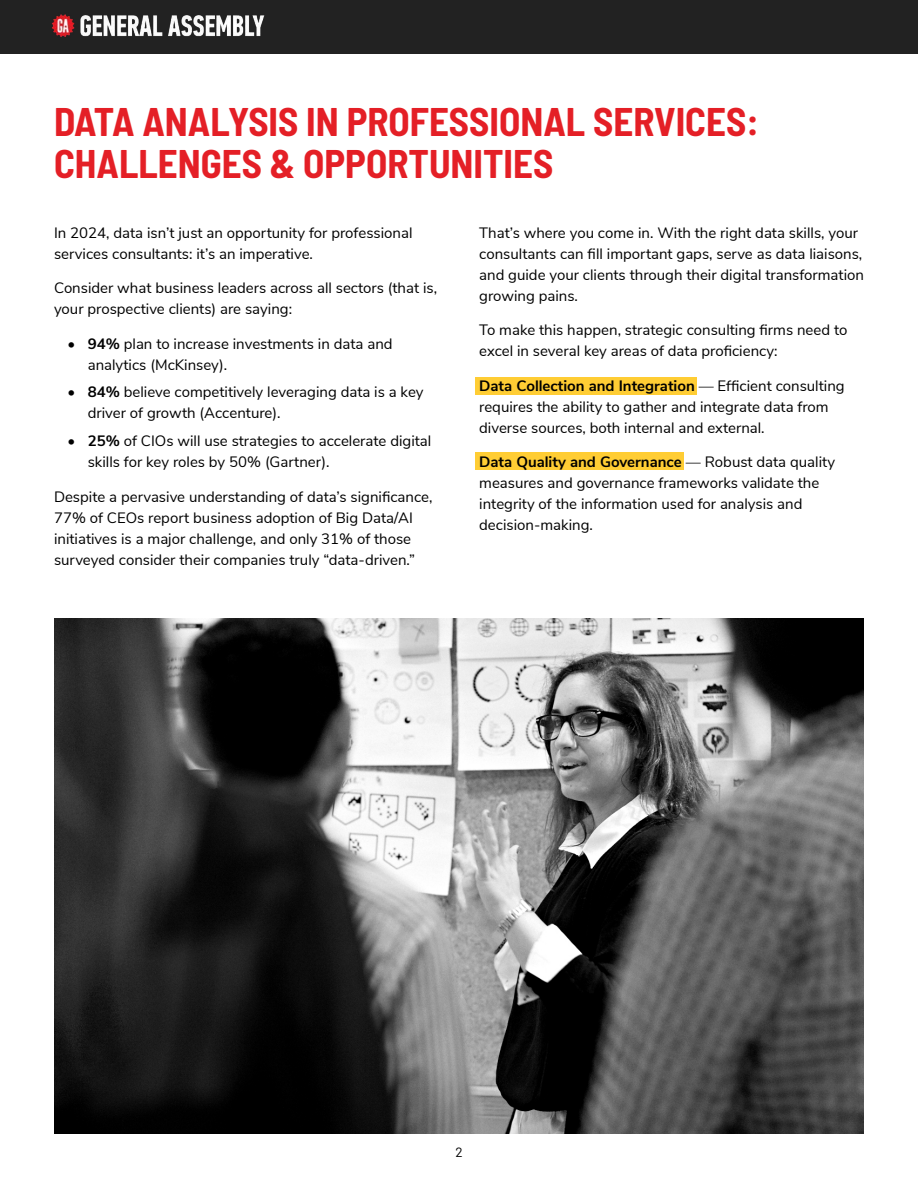
<style>
.page{position:relative;width:918px;height:1188px;background:#fff}
.page>*{position:absolute;margin:0;border:0;box-sizing:border-box;transform-origin:0 0}
.t1{font:700 semi-condensed 39px/42px "Barlow";color:#e41f26}
.t2{font:15px/21px "Nunito Sans";color:#000}
.t3{font:13.5px "Barlow";color:#000}
.s1{font-weight:700}
</style>
<div class="page">
<div style="left:0;top:0;width:918px;height:54px;background:#222"></div>
<img style="left:51px;top:14px;width:214px;height:23px">
<div style="left:475px;top:452px;width:209px;height:18px;background:#ffcd34"></div>
<div style="left:475px;top:377px;width:221px;height:17px;background:#ffcd34"></div>
<img style="left:54px;top:619px;width:810px;height:515px">
<h1 class="t1" style="left:54px;top:99px;width:706px">DATA ANALYSIS IN PROFESSIONAL SERVICES:<br>CHALLENGES &amp; OPPORTUNITIES</h1>
<p class="t2" style="left:54px;top:221px;width:360px">In 2024, data isn’t just an opportunity for professional services consultants: it’s an imperative.</p>
<p class="t2" style="left:54px;top:277px;width:385px">Consider what business leaders across all sectors (that is, your prospective clients) are saying:</p>
<p class="t2" style="left:88px;top:332px;width:306px;text-indent:-20px">• <span class="s1">94%</span> plan to increase investments in data and analytics (McKinsey).</p>
<p class="t2" style="left:88px;top:381px;width:337px;text-indent:-20px">• <span class="s1">84%</span> believe competitively leveraging data is a key driver of growth (Accenture).</p>
<p class="t2" style="left:88px;top:430px;width:345px;text-indent:-20px">• <span class="s1">25%</span> of CIOs will use strategies to accelerate digital skills for key roles by 50% (Gartner).</p>
<p class="t2" style="left:54px;top:485px;width:380px">Despite a pervasive understanding of data’s significance, 77% of CEOs report business adoption of Big Data/AI initiatives is a major challenge, and only 31% of those surveyed consider their companies truly “data-driven.”</p>
<p class="t2" style="left:479px;top:221px;width:386px">That’s where you come in. With the right data skills, your consultants can fill important gaps, serve as data liaisons, and guide your clients through their digital transformation growing pains.</p>
<p class="t2" style="left:479px;top:319px;width:370px">To make this happen, strategic consulting firms need to excel in several key areas of data proficiency:</p>
<p class="t2" style="left:479px;top:374px;width:367px"><span class="s1">Data Collection and Integration</span> — Efficient consulting requires the ability to gather and integrate data from diverse sources, both internal and external.</p>
<p class="t2" style="left:479px;top:451px;width:357px"><span class="s1">Data Quality and Governance</span> — Robust data quality measures and governance frameworks validate the integrity of the information used for analysis and decision-making.</p>
<p class="t3" style="left:455px;top:1142px;width:9px">2</p>
</div>
